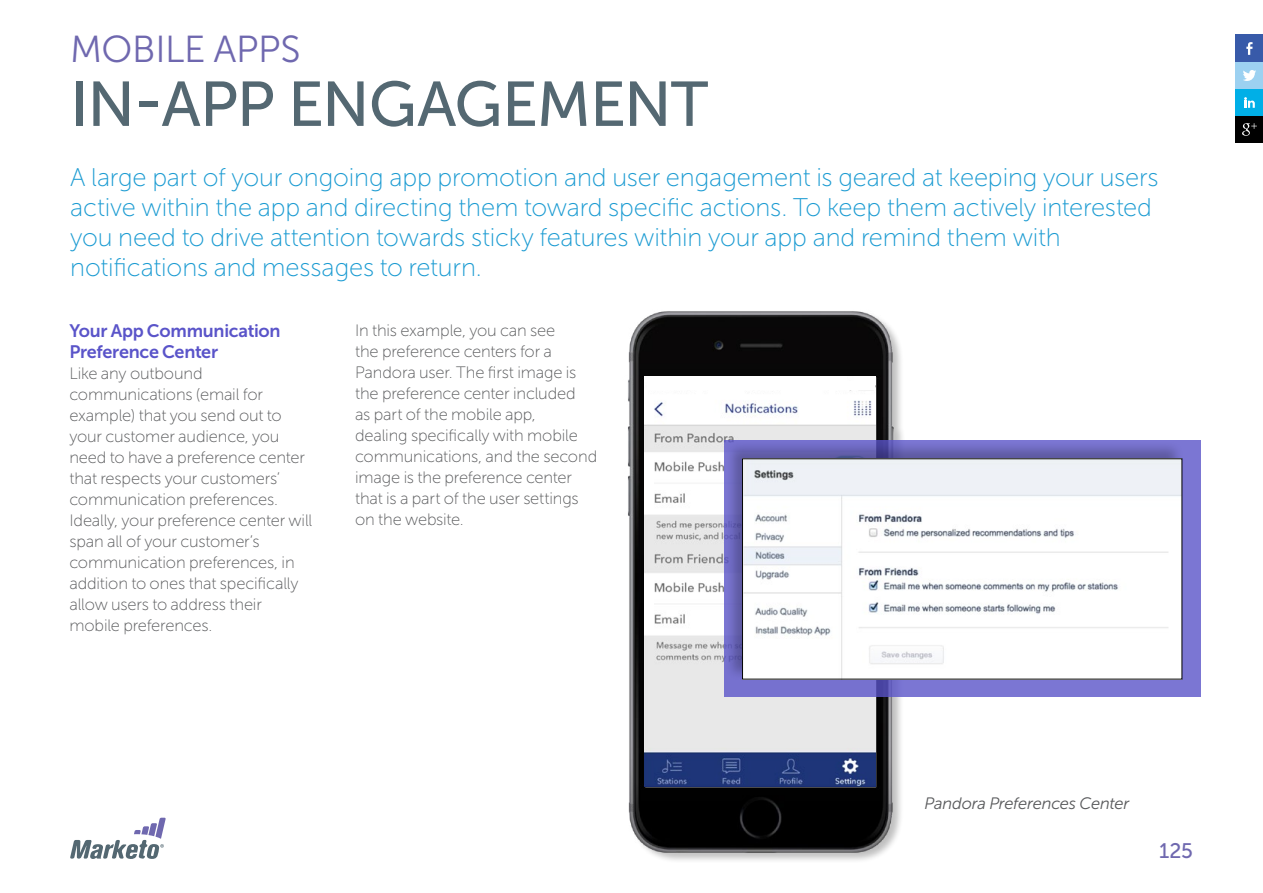
<style>
.page{position:relative;width:1263px;height:893px;background:#fff}
.page>*{position:absolute;margin:0;border:0;box-sizing:border-box;transform-origin:0 0}
.t1{font:600 63px "Marketo Sans";letter-spacing:-.015em;color:#546872}
.t2{font:37.5px "Marketo Sans";letter-spacing:-.01em;color:#6f68af}
.t3{font:300 25.5px/30px "Marketo Sans";letter-spacing:-.005em;color:#1b9bd2}
.t4{font:600 21px "Marketo Sans";color:#6f68af}
.t5{font:700 18px/21px "Marketo Sans";letter-spacing:-.015em;color:#5a54c9}
.t6{font:300 16.5px/21px "Marketo Sans";letter-spacing:-.01em;color:#58595b}
.t7{font:italic 16.5px "Marketo Sans";letter-spacing:-.015em;color:#58595b}
</style>
<div class="page">
<div style="left:1236px;top:116px;width:27px;height:27px;background:#000"></div>
<svg style="left:1242px;top:123px;width:15px;height:13px"></svg>
<div style="left:1236px;top:89px;width:27px;height:27px;background:#00afe7"></div>
<svg style="left:1244px;top:97px;width:11px;height:11px"></svg>
<div style="left:1236px;top:62px;width:27px;height:27px;background:#9cd1f1"></div>
<svg style="left:1243px;top:70px;width:13px;height:11px"></svg>
<div style="left:1236px;top:35px;width:27px;height:27px;background:#385aa9"></div>
<svg style="left:1246px;top:42px;width:6px;height:13px"></svg>
<img style="left:628px;top:311px;width:275px;height:550px">
<svg style="left:70px;top:818px;width:96px;height:41px"></svg>
<img style="left:644px;top:376px;width:231px;height:411px">
<div style="left:647px;top:381px;width:228px;height:9px;background:#fff"></div>
<div style="left:724px;top:440px;width:477px;height:257px;background:#7b76d3"></div>
<div style="left:724px;top:441px;width:460px;height:240px;background:#000;opacity:.25"></div>
<img style="left:744px;top:461px;width:436px;height:216px">
<h2 class="t2" style="left:70px;top:29px;width:232px">MOBILE APPS</h2>
<h1 class="t1" style="left:70px;top:70px;width:639px">IN-APP ENGAGEMENT</h1>
<p class="t3" style="left:70px;top:162px;width:1090px">A large part of your ongoing app promotion and user engagement is geared at keeping your users active within the app and directing them toward specific actions. To keep them actively interested you need to drive attention towards sticky features within your app and remind them with notifications and messages to return.</p>
<p class="t5" style="left:69px;top:321px;width:213px">Your App Communication<br>Preference Center</p>
<p class="t6" style="left:69px;top:363px;width:244px">Like any outbound communications (email for example) that you send out to your customer audience, you need to have a preference center that respects your customers’ communication preferences.<br>Ideally, your preference center will span all of your customer’s communication preferences, in addition to ones that specifically allow users to address their mobile preferences.</p>
<p class="t6" style="left:355px;top:320px;width:244px">In this example, you can see<br>the preference centers for a<br>Pandora user. The first image is the preference center included<br>as part of the mobile app,<br>dealing specifically with mobile communications, and the second image is the preference center that is a part of the user settings on the website.</p>
<p class="t7" style="left:924px;top:795px;width:206px">Pandora Preferences Center</p>
<p class="t4" style="left:1159px;top:839px;width:35px">125</p>
</div>
